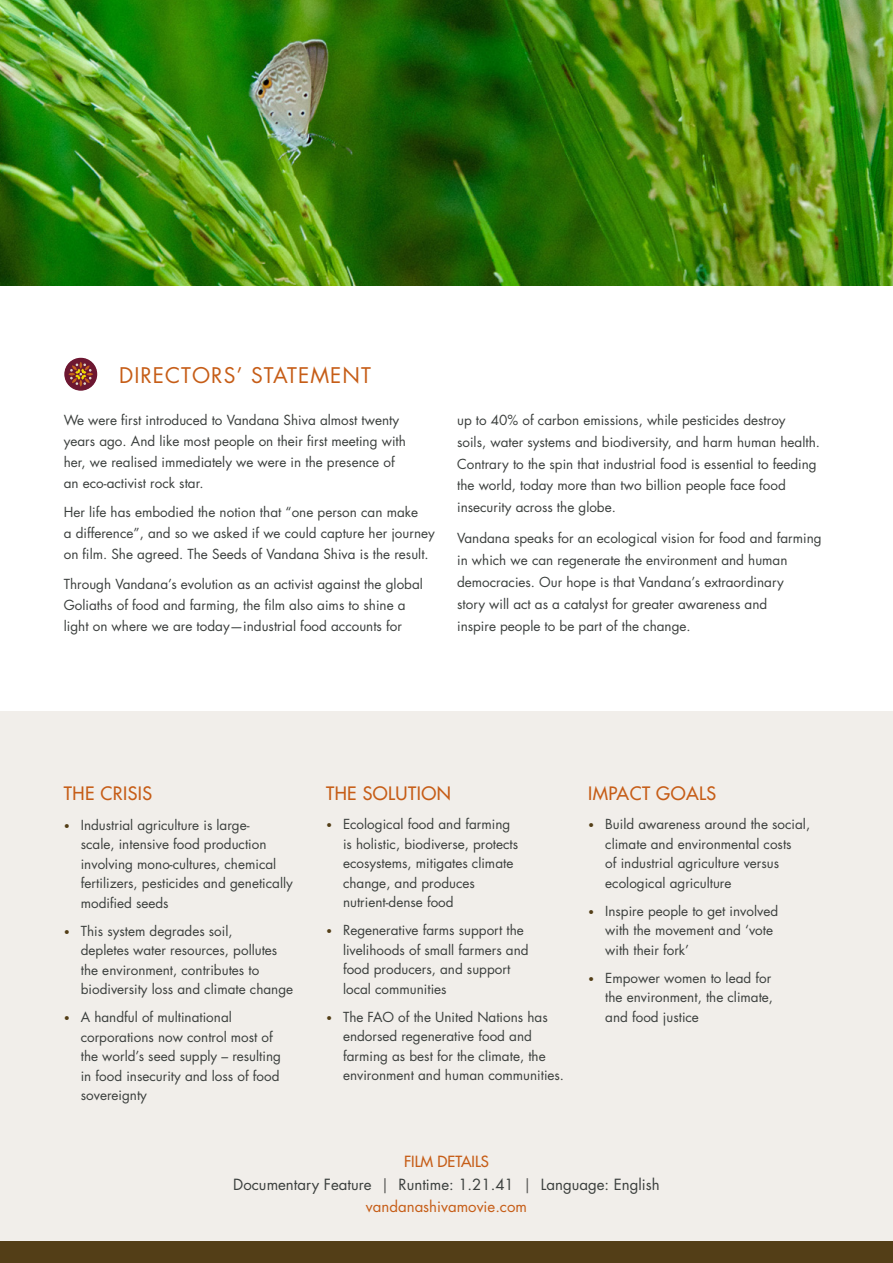
<style>
.page{position:relative;width:893px;height:1263px;background:#fff}
.page>*{position:absolute;margin:0;border:0;box-sizing:border-box;transform-origin:0 0}
.t1{font:21px "Futura Std";letter-spacing:.05em;color:#c65d17}
.t2{font:500 18px "Futura Std";letter-spacing:.025em;color:#c65d17}
.t3{font:15px/22.5px "Futura Std";color:#3b3f3d;text-align:center}
.t4{font:13.5px/19.5px "Futura Std";color:#3b3f3d}
.s1{font-size:10.5px;color:#533e17}
.s2{font-weight:500;color:#c65d17}
.s3{color:#5a5a58}
.s4{color:#c65d17}
</style>
<div class="page">
<div style="left:0;top:711px;width:893px;height:531px;background:#f1eeea"></div>
<div style="left:64px;top:358px;width:33px;height:33px;background:#6d1731;border-radius:50%"></div>
<svg style="left:68px;top:362px;width:25px;height:25px"></svg>
<img style="left:0;top:0;width:893px;height:286px">
<div style="left:0;top:1242px;width:893px;height:21px;background:#533e17"></div>
<h1 class="t1" style="left:119px;top:362px;width:253px">DIRECTORS’ STATEMENT</h1>
<p class="t4" style="left:64px;top:409px;width:344px;line-height:21px">We were first introduced to Vandana Shiva almost twenty years ago. And like most people on their first meeting with her, we realised immediately we were in the presence of an eco-activist rock star.</p>
<p class="t4" style="left:64px;top:502px;width:373px;line-height:21px">Her life has embodied the notion that “one person can make<br>a difference”, and so we asked if we could capture her journey on film. She agreed. The Seeds of Vandana Shiva is the result.</p>
<p class="t4" style="left:64px;top:573px;width:361px;line-height:21px">Through Vandana’s evolution as an activist against the global<br>Goliaths of food and farming, the film also aims to shine a light on where we are today—industrial food accounts for</p>
<p class="t4" style="left:457px;top:409px;width:364px;line-height:21.9px">up to 40% of carbon emissions, while pesticides destroy<br>soils, water systems and biodiversity, and harm human health.<br>Contrary to the spin that industrial food is essential to feeding the world, today more than two billion people face food insecurity across the globe.</p>
<p class="t4" style="left:457px;top:527px;width:366px;line-height:21.9px">Vandana speaks for an ecological vision for food and farming in which we can regenerate the environment and human democracies. Our hope is that Vandana’s extraordinary<br>story will act as a catalyst for greater awareness and<br>inspire people to be part of the change.</p>
<h2 class="t2" style="left:64px;top:782px;width:90px">THE CRISIS</h2>
<p class="t4" style="left:81px;top:815px;width:214px;text-indent:-17px"><span class="s1">•</span> Industrial agriculture is large-<br>scale, intensive food production involving mono-cultures, chemical fertilizers, pesticides and genetically modified seeds</p>
<p class="t4" style="left:81px;top:921px;width:214px;text-indent:-17px"><span class="s1">•</span> This system degrades soil,<br>depletes water resources, pollutes the environment, contributes to biodiversity loss and climate change</p>
<p class="t4" style="left:81px;top:1008px;width:202px;text-indent:-17px"><span class="s1">•</span> A handful of multinational corporations now control most of the world’s seed supply – resulting in food insecurity and loss of food sovereignty</p>
<h2 class="t2" style="left:326px;top:782px;width:126px">THE SOLUTION</h2>
<h2 class="t2" style="left:588px;top:782px;width:130px">IMPACT GOALS</h2>
<p class="t4" style="left:343px;top:815px;width:177px;text-indent:-17px"><span class="s1">•</span> Ecological food and farming is holistic, biodiverse, protects ecosystems, mitigates climate change, and produces nutrient-dense food</p>
<p class="t4" style="left:343px;top:921px;width:187px;text-indent:-17px"><span class="s1">•</span> Regenerative farms support the livelihoods of small farmers and food producers, and support local communities</p>
<p class="t4" style="left:343px;top:1007px;width:223px;text-indent:-17px"><span class="s1">•</span> The FAO of the United Nations has endorsed regenerative food and farming as best for the climate, the environment and human communities.</p>
<p class="t4" style="left:605px;top:815px;width:206px;text-indent:-17px"><span class="s1">•</span> Build awareness around the social, climate and environmental costs<br>of industrial agriculture versus ecological agriculture</p>
<p class="t4" style="left:605px;top:901px;width:174px;text-indent:-17px"><span class="s1">•</span> Inspire people to get involved with the movement and ‘vote with their fork’</p>
<p class="t4" style="left:605px;top:968px;width:169px;text-indent:-17px"><span class="s1">•</span> Empower women to lead for the environment, the climate, and food justice</p>
<p class="t3" style="left:233px;top:1150px;width:428px"><span class="s2">FILM DETAILS<br></span>Documentary Feature <span class="s3">|</span> Runtime: 1.21.41 <span class="s3">|</span> Language: English <span class="s4">vandanashivamovie.com</span></p>
</div>
